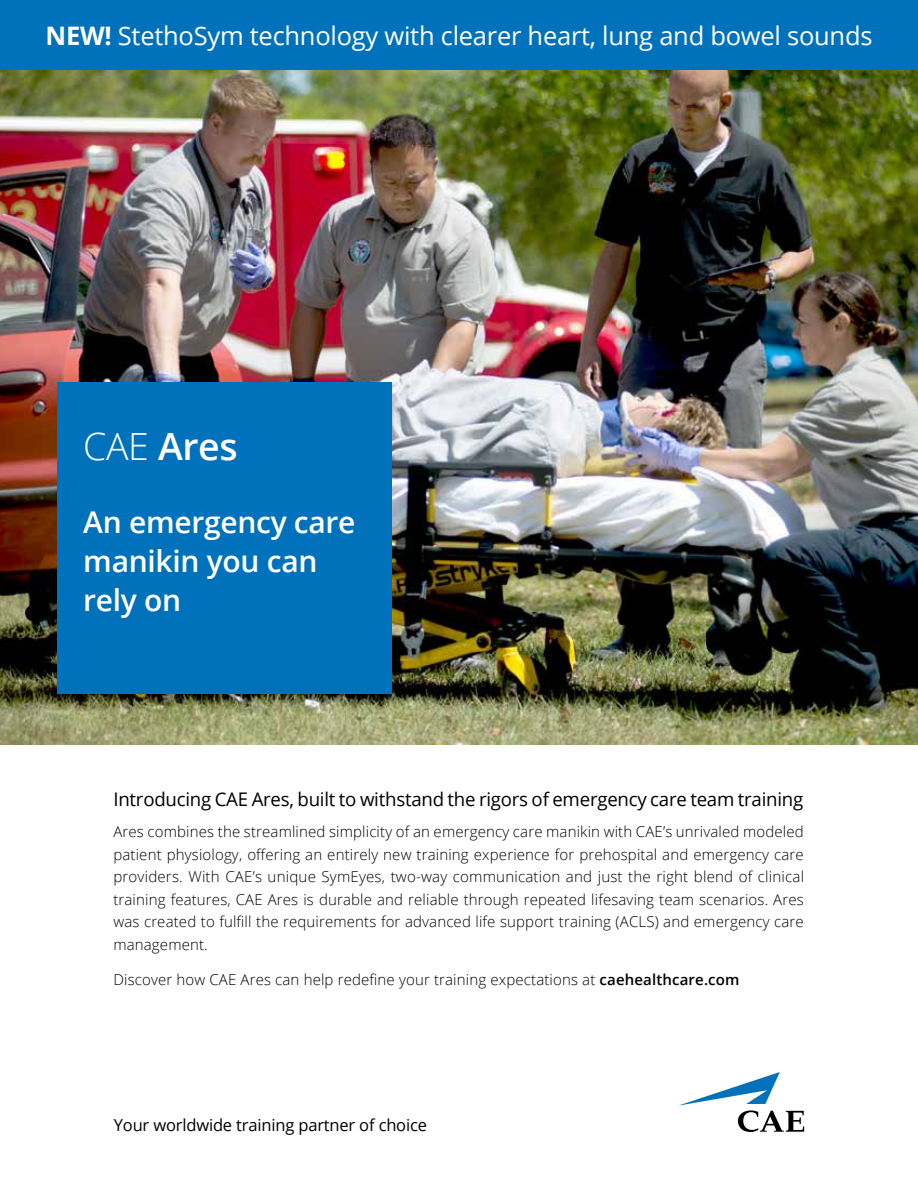
<style>
.page{position:relative;width:918px;height:1188px;background:#fff}
.page>*{position:absolute;margin:0;border:0;box-sizing:border-box;transform-origin:0 0}
.t1{font:600 37.5px "Open Sans";color:#fff}
.t2{font:600 30px/39px "Open Sans";letter-spacing:-.01em;color:#fff}
.t3{font:25.5px "Open Sans";letter-spacing:-.01em;color:#fff}
.t4{font:18.75px "Open Sans";letter-spacing:-.01em;color:#000}
.t5{font:16.5px "Open Sans";letter-spacing:-.01em;color:#000}
.t6{font:300 15px/22.5px "Open Sans";letter-spacing:.01em;color:#000;text-align:justify}
.s1{font-weight:700}
.s2{font-weight:300}
.s3{font-weight:600}
</style>
<div class="page">
<svg style="left:678px;top:1072px;width:126px;height:60px"></svg>
<img style="left:0;top:69px;width:918px;height:675px">
<div style="left:57px;top:382px;width:335px;height:311px;background:#0072bc"></div>
<div style="left:0;top:0;width:918px;height:69px;background:#0072bc"></div>
<h3 class="t3" style="left:46px;top:18px;width:829px"><span class="s1">NEW!</span> StethoSym technology with clearer heart, lung and bowel sounds</h3>
<h1 class="t1" style="left:83px;top:421px;width:156px"><span class="s2">CAE</span> Ares</h1>
<h2 class="t2" style="left:83px;top:502px;width:274px">An emergency care manikin you can rely on</h2>
<p class="t4" style="left:113px;top:786px;width:691px">Introducing CAE Ares, built to withstand the rigors of emergency care team training</p>
<p class="t6" style="left:113px;top:820px;width:692px">Ares combines the streamlined simplicity of an emergency care manikin with CAE’s unrivaled modeled patient physiology, offering an entirely new training experience for prehospital and emergency care providers. With CAE’s unique SymEyes, two-way communication and just the right blend of clinical training features, CAE Ares is durable and reliable through repeated lifesaving team scenarios. Ares was created to fulfill the requirements for advanced life support training (ACLS) and emergency care management.</p>
<p class="t6" style="left:113px;top:968px;width:628px">Discover how CAE Ares can help redefine your training expectations at <span class="s3">caehealthcare.com</span></p>
<p class="t5" style="left:114px;top:1114px;width:315px">Your worldwide training partner of choice</p>
</div>
